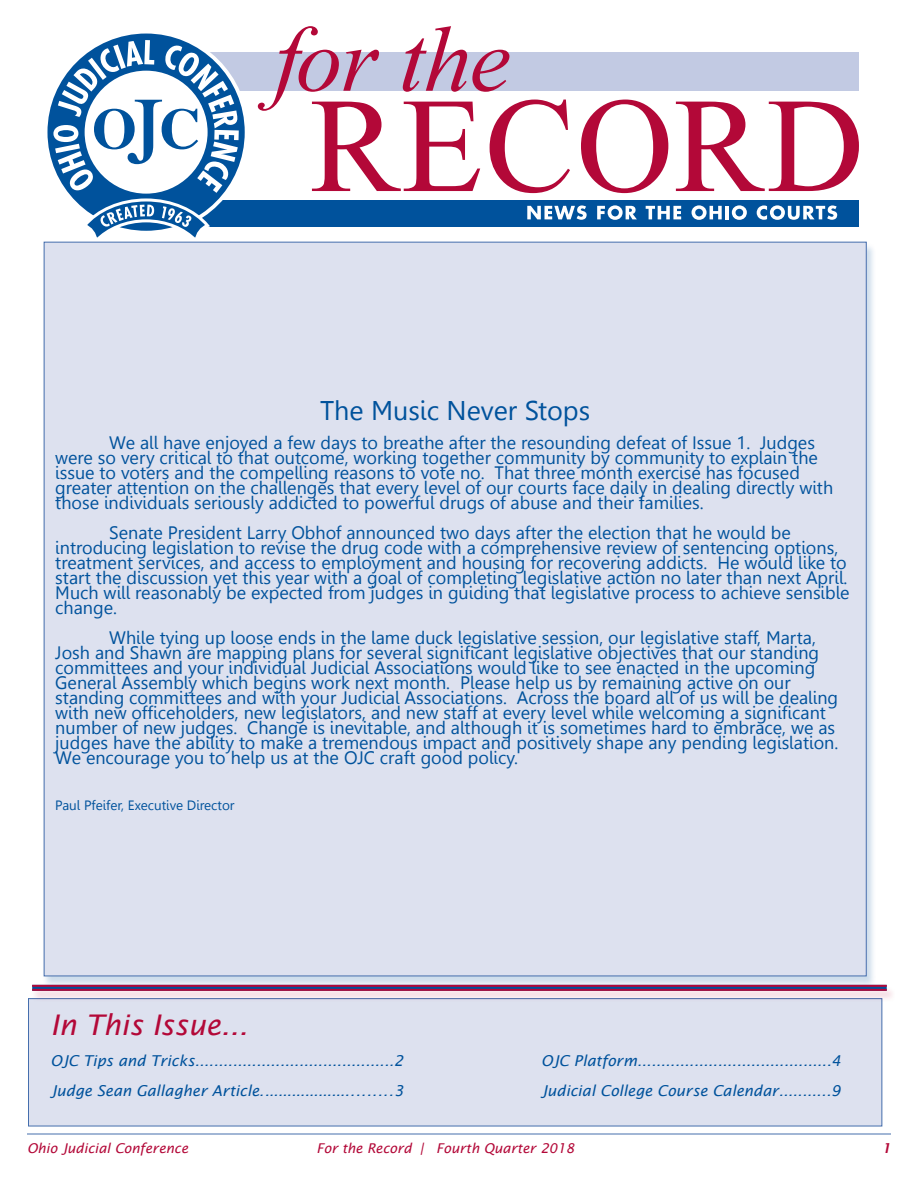
<style>
.page{position:relative;width:918px;height:1188px;background:#fff}
.page>*{position:absolute;margin:0;border:0;box-sizing:border-box;transform-origin:0 0}
.t1{font:italic 28.5px "Lucida Sans";color:#b30838}
.t2{font:27px "Leelawadee";color:#00529c}
.t3{font:18px/15px "Leelawadee";color:#00529c}
.t4{font:italic 15px "Lucida Sans";color:#00529c}
.t5{font:italic 13.5px "Lucida Sans";color:#b30838}
.t6{font:13.5px "Leelawadee";color:#00529c}
.t7{font:italic 600 13.5px "Lucida Sans";color:#b30838}
</style>
<div class="page">
<hr style="left:27px;top:1134px;width:864px;height:1px;background:#456ead">
<div style="left:154px;top:200px;width:705px;height:26px;background:#00529c"></div>
<div style="left:194px;top:52px;width:665px;height:39px;background:#c2cae3"></div>
<svg style="left:46px;top:32px;width:201px;height:201px"></svg>
<svg style="left:53px;top:40px;width:186px;height:202px"></svg>
<svg style="left:581px;top:100px;width:87px;height:93px"></svg>
<svg style="left:676px;top:102px;width:183px;height:89px"></svg>
<svg style="left:527px;top:205px;width:60px;height:15px"></svg>
<svg style="left:597px;top:205px;width:40px;height:15px"></svg>
<svg style="left:646px;top:206px;width:35px;height:13px"></svg>
<svg style="left:692px;top:205px;width:30px;height:15px"></svg>
<hr style="left:725px;top:206px;width:4px;height:13px;background:#fff">
<svg style="left:732px;top:205px;width:15px;height:15px"></svg>
<svg style="left:757px;top:205px;width:80px;height:15px"></svg>
<svg style="left:258px;top:26px;width:312px;height:167px"></svg>
<div style="left:42px;top:243px;width:834px;height:746px;background:#00529c;opacity:.2"></div>
<div style="left:44px;top:242px;width:822px;height:734px;background:#dde1ef"></div>
<div style="left:28px;top:999px;width:854px;height:127px;background:#dde1ef"></div>
<div style="left:31px;top:987px;width:864px;height:16px;background:#b30838;opacity:.15"></div>
<svg style="left:32px;top:987px;width:855px;height:2px;background:#0e4c93"></svg>
<hr style="left:32px;top:985px;width:855px;height:2px;background:#b30838">
<hr style="left:32px;top:989px;width:855px;height:2px;background:#b30838">
<h2 class="t2" style="left:320px;top:395px;width:272px">The Music Never Stops</h2>
<p class="t3" style="left:55px;top:435px;width:779px;text-indent:54px">We all have enjoyed a few days to breathe after the resounding defeat of Issue 1. Judges were so very critical to that outcome, working together community by community to explain the issue to voters and the compelling reasons to vote no. That three month exercise has focused greater attention on the challenges that every level of our courts face daily in dealing directly with those individuals seriously addicted to powerful drugs of abuse and their families.</p>
<p class="t3" style="left:55px;top:525px;width:796px;text-indent:54px">Senate President Larry Obhof announced two days after the election that he would be introducing legislation to revise the drug code with a comprehensive review of sentencing options, treatment services, and access to employment and housing for recovering addicts. He would like to start the discussion yet this year with a goal of completing legislative action no later than next April.<br>Much will reasonably be expected from judges in guiding that legislative process to achieve sensible change.</p>
<p class="t3" style="left:55px;top:630px;width:785px;text-indent:54px">While tying up loose ends in the lame duck legislative session, our legislative staff, Marta, Josh and Shawn are mapping plans for several significant legislative objectives that our standing committees and your individual Judicial Associations would like to see enacted in the upcoming General Assembly which begins work next month. Please help us by remaining active on our standing committees and with your Judicial Associations. Across the board all of us will be dealing with new officeholders, new legislators, and new staff at every level while welcoming a significant number of new judges. Change is inevitable, and although it is sometimes hard to embrace, we as judges have the ability to make a tremendous impact and positively shape any pending legislation.<br>We encourage you to help us at the OJC craft good policy.</p>
<p class="t6" style="left:55px;top:798px;width:181px">Paul Pfeifer, Executive Director</p>
<h1 class="t1" style="left:50px;top:1009px;width:199px">In This Issue...</h1>
<p class="t4" style="left:50px;top:1053px;width:354px">OJC Tips and Tricks..........................................2</p>
<p class="t4" style="left:541px;top:1053px;width:301px">OJC Platform.........................................4</p>
<p class="t4" style="left:50px;top:1083px;width:355px">Judge Sean Gallagher Article............................3</p>
<p class="t4" style="left:541px;top:1083px;width:301px">Judicial College Course Calendar...........9</p>
<p class="t5" style="left:27px;top:1140px;width:163px">Ohio Judicial Conference</p>
<p class="t5" style="left:316px;top:1140px;width:260px">For the Record | Fourth Quarter 2018</p>
<p class="t7" style="left:882px;top:1140px;width:10px">1</p>
</div>
